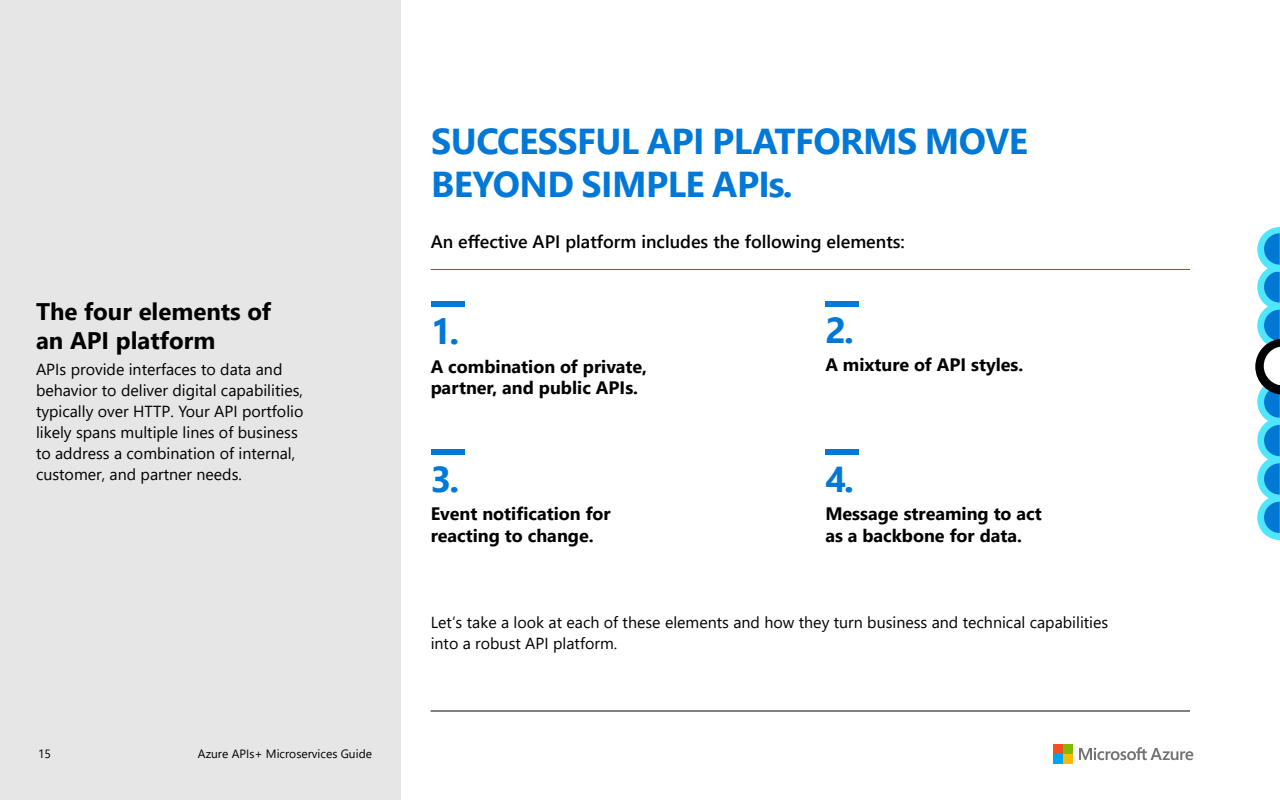
<style>
.page{position:relative;width:1280px;height:800px;background:#fff}
.page>*{position:absolute;margin:0;border:0;box-sizing:border-box;transform-origin:0 0}
.t1{font:700 36px/43.2px "Segoe UI";letter-spacing:-.015em;color:#0078d7}
.t2{font:700 24px/28.8px "Segoe UI";color:#000}
.t3{font:700 18px/21.6px "Segoe UI";color:#000}
.t4{font:600 18px "Segoe UI";color:#000}
.t5{font:16px/21px "Segoe UI";color:#000}
.t6{font:12px "Segoe UI";color:#000}
</style>
<div class="page">
<div style="left:0;top:0;width:401px;height:800px;background:#e6e6e6"></div>
<svg style="left:1079px;top:747px;width:114px;height:13px"></svg>
<div style="left:1053px;top:744px;width:10px;height:10px;background:#f25022"></div>
<div style="left:1063px;top:744px;width:10px;height:10px;background:#7fba00"></div>
<div style="left:1053px;top:754px;width:10px;height:10px;background:#00a4ef"></div>
<div style="left:1063px;top:754px;width:10px;height:10px;background:#ffb900"></div>
<hr style="left:431px;top:710px;width:759px;height:2px;background:#000">
<hr style="left:431px;top:269px;width:759px;height:1px;background:#0078d7">
<div style="left:431px;top:301px;width:34px;height:6px;background:#0078d7"></div>
<div style="left:825px;top:301px;width:34px;height:6px;background:#0078d7"></div>
<div style="left:431px;top:449px;width:34px;height:6px;background:#0078d7"></div>
<div style="left:825px;top:449px;width:34px;height:6px;background:#0078d7"></div>
<svg style="left:1255px;top:227px;width:25px;height:313px"></svg>
<h2 class="t2" style="left:36px;top:295px;width:236px">The four elements of an API platform</h2>
<p class="t5" style="left:36px;top:357px;width:269px">APIs provide interfaces to data and behavior to deliver digital capabilities, typically over HTTP. Your API portfolio likely spans multiple lines of business to address a combination of internal, customer, and partner needs.</p>
<p class="t6" style="left:38px;top:743px;width:14px">15</p>
<p class="t6" style="left:198px;top:743px;width:176px">Azure APIs+ Microservices Guide</p>
<h1 class="t1" style="left:431px;top:117px;width:598px">SUCCESSFUL API PLATFORMS MOVE<br>BEYOND SIMPLE APIs.</h1>
<p class="t4" style="left:431px;top:225px;width:476px">An effective API platform includes the following elements:</p>
<h1 class="t1" style="left:431px;top:307px;width:30px">1.</h1>
<h1 class="t1" style="left:825px;top:306px;width:30px">2.</h1>
<p class="t3" style="left:431px;top:354px;width:218px">A combination of private, partner, and public APIs.</p>
<p class="t3" style="left:825px;top:352px;width:200px">A mixture of API styles.</p>
<h1 class="t1" style="left:431px;top:454px;width:30px">3.</h1>
<h1 class="t1" style="left:825px;top:454px;width:30px">4.</h1>
<p class="t3" style="left:431px;top:501px;width:182px">Event notification for reacting to change.</p>
<p class="t3" style="left:825px;top:502px;width:218px">Message streaming to act as a backbone for data.</p>
<p class="t5" style="left:431px;top:610px;width:679px">Let’s take a look at each of these elements and how they turn business and technical capabilities into a robust API platform.</p>
</div>
